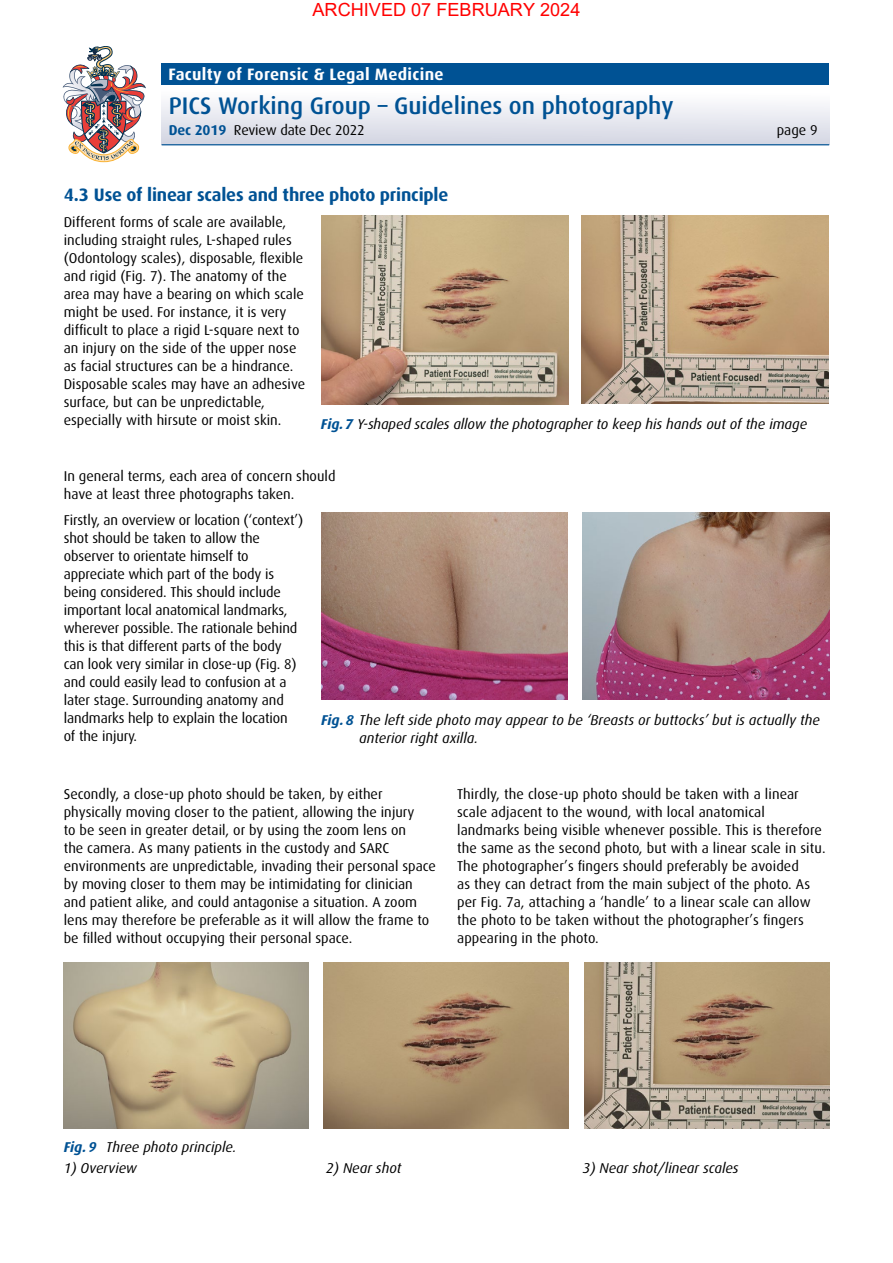
<style>
.page{position:relative;width:893px;height:1263px;background:#fff}
.page>*{position:absolute;margin:0;border:0;box-sizing:border-box;transform-origin:0 0}
.t1{font:500 24px "Dax";color:#005294}
.t2{font:18.15px "Arial";color:#f00}
.t3{font:700 18px "Dax";letter-spacing:-.01em;color:#005294}
.t4{font:700 16.5px "Dax";letter-spacing:.02em;color:#fff}
.t5{font:14.25px/18px "Dax";color:#000}
.t6{font:italic 14.25px/18px "Dax";color:#000}
.s1{font-weight:700;color:#005294}
</style>
<div class="page">
<img style="left:63px;top:46px;width:83px;height:116px">
<div style="left:162px;top:85px;width:667px;height:60px;background:linear-gradient(to bottom,#fff,#d3d6e3)"></div>
<div style="left:162px;top:64px;width:667px;height:21px;background:#005294"></div>
<hr style="left:162px;top:144px;width:667px;height:1px;background:#005294">
<img style="left:322px;top:215px;width:246px;height:190px">
<img style="left:582px;top:215px;width:246px;height:189px">
<img style="left:583px;top:512px;width:246px;height:188px">
<img style="left:321px;top:512px;width:247px;height:188px">
<img style="left:584px;top:962px;width:245px;height:166px">
<img style="left:324px;top:962px;width:244px;height:166px">
<img style="left:64px;top:962px;width:245px;height:166px">
<p class="t2" style="left:313px;top:-3px;width:269px">ARCHIVED 07 FEBRUARY 2024</p>
<p class="t4" style="left:168px;top:65px;width:277px">Faculty of Forensic &amp; Legal Medicine</p>
<h1 class="t1" style="left:169px;top:92px;width:506px">PICS Working Group – Guidelines on photography</h1>
<p class="t5" style="left:169px;top:122px;width:197px"><span class="s1">Dec 2019</span> Review date Dec 2022</p>
<p class="t5" style="left:777px;top:122px;width:43px">page 9</p>
<p class="t3" style="left:64px;top:185px;width:386px">4.3 Use of linear scales and three photo principle</p>
<p class="t5" style="left:64px;top:213px;width:243px">Different forms of scale are available, including straight rules, L-shaped rules (Odontology scales), disposable, flexible and rigid (Fig. 7). The anatomy of the area may have a bearing on which scale might be used. For instance, it is very difficult to place a rigid L-square next to an injury on the side of the upper nose as facial structures can be a hindrance.<br>Disposable scales may have an adhesive surface, but can be unpredictable, especially with hirsute or moist skin.</p>
<p class="t6" style="left:321px;top:416px;width:488px"><span class="s1">Fig. 7</span> Y-shaped scales allow the photographer to keep his hands out of the image</p>
<p class="t5" style="left:64px;top:467px;width:273px">In general terms, each area of concern should have at least three photographs taken.</p>
<p class="t5" style="left:64px;top:512px;width:241px">Firstly, an overview or location (‘context’) shot should be taken to allow the observer to orientate himself to appreciate which part of the body is being considered. This should include important local anatomical landmarks, wherever possible. The rationale behind this is that different parts of the body can look very similar in close-up (Fig. 8) and could easily lead to confusion at a later stage. Surrounding anatomy and landmarks help to explain the location<br>of the injury.</p>
<p class="t6" style="left:359px;top:711px;width:462px;text-indent:-38px"><span class="s1">Fig. 8</span> The left side photo may appear to be ‘Breasts or buttocks’ but is actually the anterior right axilla.</p>
<p class="t5" style="left:64px;top:785px;width:374px">Secondly, a close-up photo should be taken, by either physically moving closer to the patient, allowing the injury<br>to be seen in greater detail, or by using the zoom lens on<br>the camera. As many patients in the custody and SARC environments are unpredictable, invading their personal space by moving closer to them may be intimidating for clinician and patient alike, and could antagonise a situation. A zoom lens may therefore be preferable as it will allow the frame to be filled without occupying their personal space.</p>
<p class="t5" style="left:457px;top:785px;width:370px">Thirdly, the close-up photo should be taken with a linear scale adjacent to the wound, with local anatomical landmarks being visible whenever possible. This is therefore the same as the second photo, but with a linear scale in situ.<br>The photographer’s fingers should preferably be avoided<br>as they can detract from the main subject of the photo. As per Fig. 7a, attaching a ‘handle’ to a linear scale can allow the photo to be taken without the photographer’s fingers appearing in the photo.</p>
<p class="t6" style="left:64px;top:1138px;width:174px"><span class="s1">Fig. 9</span> Three photo principle.</p>
<p class="t6" style="left:64px;top:1159px;width:75px">1) Overview</p>
<p class="t6" style="left:326px;top:1159px;width:77px">2) Near shot</p>
<p class="t6" style="left:583px;top:1159px;width:157px">3) Near shot/linear scales</p>
</div>
